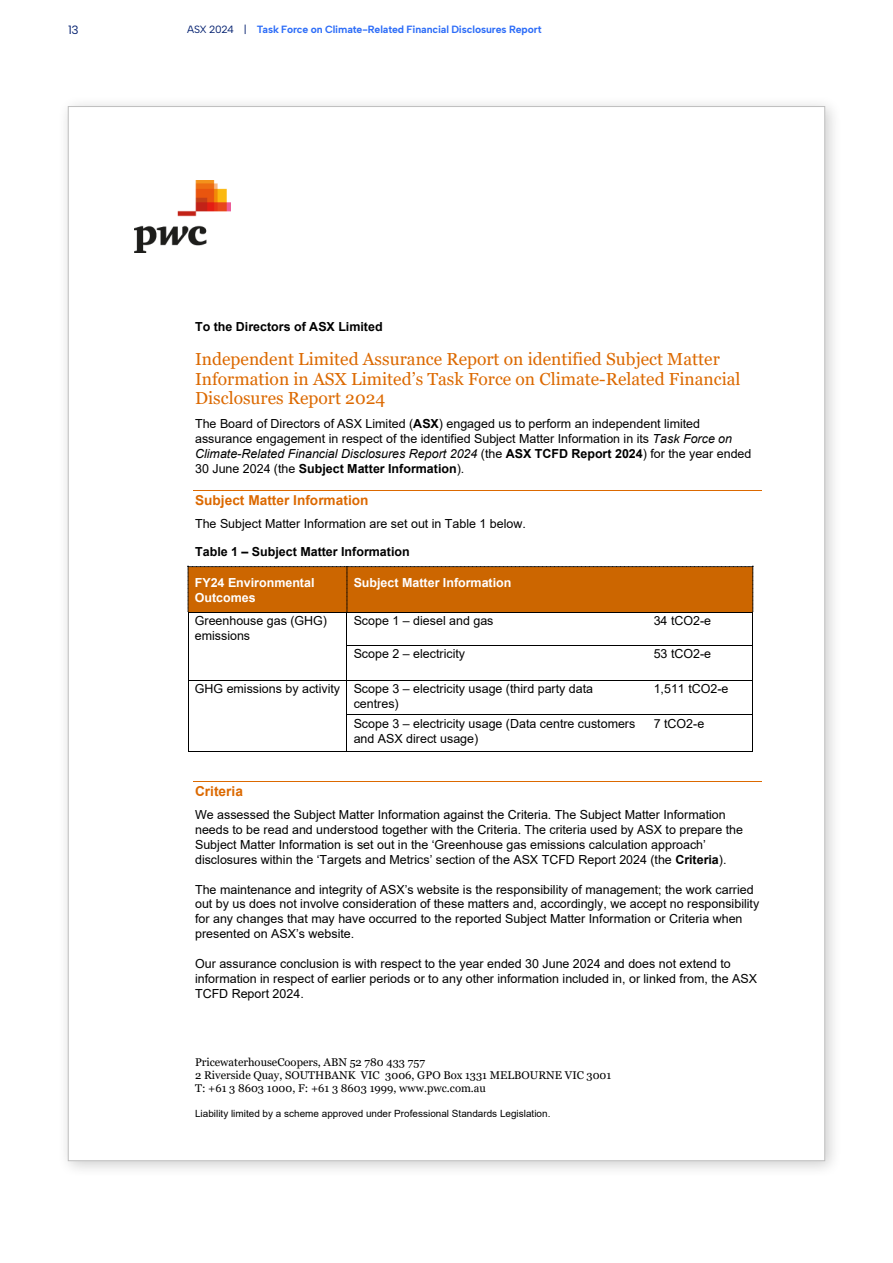
<style>
.page{position:relative;width:893px;height:1263px;background:#fff}
.page>*{position:absolute;margin:0;border:0;box-sizing:border-box;transform-origin:0 0}
.t1{font:17.4px/19.8px "Georgia";color:#dc6900}
.t2{font:700 13.65px "Arial";color:#dc6900}
.t3{font:12.45px/15px "Arial";color:#000}
.t4{font:700 12.45px "Arial";color:#000}
.t5{font:700 12.45px/15px "Arial";color:#fff}
.t6{font:12px "Albert Sans";color:#001e6e}
.t7{font:11.25px/12.8px "Georgia";color:#000}
.t8{font:700 10.5px "Albert Sans";letter-spacing:-.01em;color:#2d6df8}
.t9{font:9.9px "Arial";color:#000}
.s1{font-weight:400;color:#001e6e}
.s2{font-weight:700}
.s3{font-style:italic}
</style>
<div class="page">
<div style="left:57px;top:95px;width:785px;height:1083px;background:#000;opacity:.2"></div>
<div style="left:68px;top:107px;width:757px;height:1054px;background:#fff"></div>
<img style="left:135px;top:180px;width:95px;height:73px">
<hr style="left:193px;top:490px;width:569px;height:1px;background:#dc6900">
<svg style="left:188px;top:566px;width:565px;height:47px;background:#c36201"></svg>
<hr style="left:188px;top:612px;width:1px;height:33px;background:#000">
<hr style="left:347px;top:612px;width:1px;height:33px;background:#000">
<hr style="left:752px;top:612px;width:1px;height:33px;background:#000">
<hr style="left:347px;top:645px;width:300px;height:1px;background:#000">
<hr style="left:647px;top:645px;width:105px;height:1px;background:#000">
<hr style="left:188px;top:645px;width:1px;height:35px;background:#000">
<hr style="left:347px;top:645px;width:1px;height:35px;background:#000">
<hr style="left:752px;top:645px;width:1px;height:35px;background:#000">
<hr style="left:188px;top:680px;width:159px;height:1px;background:#000">
<hr style="left:347px;top:680px;width:300px;height:1px;background:#000">
<hr style="left:647px;top:680px;width:105px;height:1px;background:#000">
<hr style="left:188px;top:680px;width:1px;height:35px;background:#000">
<hr style="left:347px;top:680px;width:1px;height:35px;background:#000">
<hr style="left:752px;top:680px;width:1px;height:35px;background:#000">
<hr style="left:347px;top:715px;width:300px;height:1px;background:#000">
<hr style="left:647px;top:715px;width:105px;height:1px;background:#000">
<hr style="left:188px;top:715px;width:1px;height:36px;background:#000">
<hr style="left:188px;top:751px;width:159px;height:1px;background:#000">
<hr style="left:347px;top:715px;width:1px;height:36px;background:#000">
<hr style="left:347px;top:751px;width:300px;height:1px;background:#000">
<hr style="left:647px;top:751px;width:105px;height:1px;background:#000">
<hr style="left:752px;top:715px;width:1px;height:36px;background:#000">
<hr style="left:193px;top:781px;width:569px;height:1px;background:#dc6900">
<p class="t6" style="left:68px;top:22px;width:12px">13</p>
<p class="t8" style="left:187px;top:23px;width:356px"><span class="s1">ASX 2024 |</span> Task Force on Climate-Related Financial Disclosures Report</p>
<p class="t4" style="left:195px;top:318px;width:189px">To the Directors of ASX Limited</p>
<h1 class="t1" style="left:195px;top:349px;width:547px">Independent Limited Assurance Report on identified Subject Matter<br>Information in ASX Limited’s Task Force on Climate-Related Financial<br>Disclosures Report 2024</h1>
<p class="t3" style="left:195px;top:416px;width:558px">The Board of Directors of ASX Limited (<span class="s2">ASX</span>) engaged us to perform an independent limited assurance engagement in respect of the identified Subject Matter Information in its <span class="s3">Task Force on Climate-Related Financial Disclosures Report 2024</span> (the <span class="s2">ASX TCFD Report 2024</span>) for the year ended 30 June 2024 (the <span class="s2">Subject Matter Information</span>).</p>
<p class="t2" style="left:195px;top:491px;width:175px">Subject Matter Information</p>
<p class="t3" style="left:195px;top:516px;width:332px">The Subject Matter Information are set out in Table 1 below.</p>
<p class="t4" style="left:195px;top:543px;width:216px">Table 1 – Subject Matter Information</p>
<p class="t5" style="left:195px;top:575px;width:121px">FY24 Environmental<br>Outcomes</p>
<p class="t5" style="left:354px;top:575px;width:159px">Subject Matter Information</p>
<p class="t3" style="left:195px;top:613px;width:134px">Greenhouse gas (GHG) emissions</p>
<p class="t3" style="left:354px;top:613px;width:141px">Scope 1 – diesel and gas</p>
<p class="t3" style="left:654px;top:613px;width:59px">34 tCO2-e</p>
<p class="t3" style="left:354px;top:646px;width:113px">Scope 2 – electricity</p>
<p class="t3" style="left:654px;top:646px;width:59px">53 tCO2-e</p>
<p class="t3" style="left:354px;top:681px;width:241px;text-indent:-159px">GHG emissions by activity Scope 3 – electricity usage (third party data centres)</p>
<p class="t3" style="left:654px;top:681px;width:76px">1,511 tCO2-e</p>
<p class="t3" style="left:354px;top:716px;width:283px">Scope 3 – electricity usage (Data centre customers and ASX direct usage)</p>
<p class="t3" style="left:654px;top:716px;width:52px">7 tCO2-e</p>
<p class="t2" style="left:195px;top:782px;width:49px">Criteria</p>
<p class="t3" style="left:195px;top:807px;width:550px">We assessed the Subject Matter Information against the Criteria. The Subject Matter Information needs to be read and understood together with the Criteria. The criteria used by ASX to prepare the Subject Matter Information is set out in the ‘Greenhouse gas emissions calculation approach’ disclosures within the ‘Targets and Metrics’ section of the ASX TCFD Report 2024 (the <span class="s2">Criteria</span>).</p>
<p class="t3" style="left:195px;top:881px;width:566px">The maintenance and integrity of ASX’s website is the responsibility of management; the work carried out by us does not involve consideration of these matters and, accordingly, we accept no responsibility for any changes that may have occurred to the reported Subject Matter Information or Criteria when presented on ASX’s website.</p>
<p class="t3" style="left:195px;top:956px;width:563px">Our assurance conclusion is with respect to the year ended 30 June 2024 and does not extend to information in respect of earlier periods or to any other information included in, or linked from, the ASX<br>TCFD Report 2024.</p>
<p class="t7" style="left:195px;top:1056px;width:418px">PricewaterhouseCoopers, ABN 52 780 433 757<br>2 Riverside Quay, SOUTHBANK VIC 3006, GPO Box 1331 MELBOURNE VIC 3001<br>T: +61 3 8603 1000, F: +61 3 8603 1999, www.pwc.com.au</p>
<p class="t9" style="left:195px;top:1107px;width:357px">Liability limited by a scheme approved under Professional Standards Legislation.</p>
</div>
